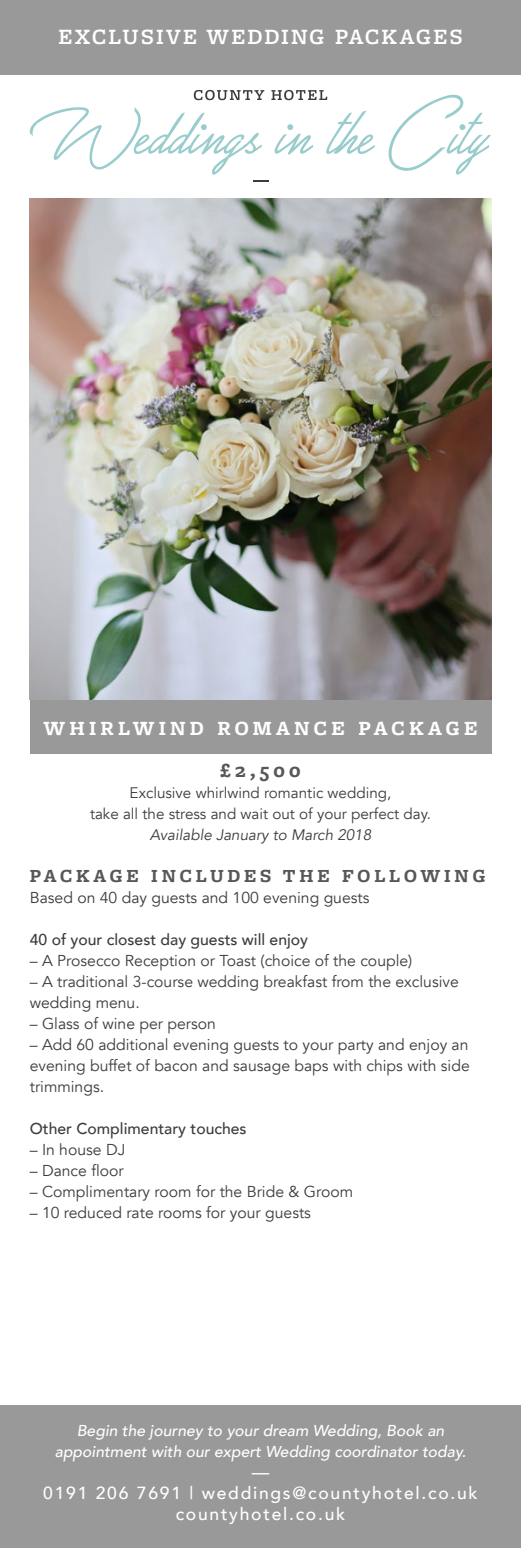
<style>
.page{position:relative;width:521px;height:1548px;background:#fff}
.page>*{position:absolute;margin:0;border:0;box-sizing:border-box;transform-origin:0 0}
.t1{font:600 22.75px "Freight Macro Pro";letter-spacing:.1em;color:#fff}
.t2{font:700 21px "Freight Macro Pro";letter-spacing:.2em;color:#fff}
.t3{font:700 21px "Freight Macro Pro";color:#575756}
.t4{font:700 19.25px "Freight Macro Pro";letter-spacing:.2em;color:#575756}
.t5{font:500 17.5px/21px "Avenir";letter-spacing:.1em;color:#fff;text-align:center}
.t6{font:15.75px/21px "Avenir";color:#3c3c3b}
.t7{font:italic 500 15.75px/21px "Avenir";color:#fff;text-align:center}
.t8{font:500 15.75px "Avenir";color:#3c3c3b}
.t9{font:15.22px/21px "Avenir";color:#3c3c3b;text-align:center}
.t10{font:italic 15.22px "Avenir";color:#3c3c3b}
</style>
<div class="page">
<div style="left:0;top:0;width:521px;height:74px;background:#9a999a"></div>
<div style="left:30px;top:637px;width:461px;height:117px;background:#9a999a"></div>
<div style="left:0;top:1406px;width:521px;height:142px;background:#9a999a"></div>
<svg style="left:194px;top:90px;width:133px;height:10px"></svg>
<svg style="left:30px;top:107px;width:238px;height:74px"></svg>
<svg style="left:274px;top:124px;width:39px;height:31px"></svg>
<svg style="left:326px;top:111px;width:49px;height:43px"></svg>
<svg style="left:388px;top:95px;width:103px;height:80px"></svg>
<img style="left:30px;top:198px;width:461px;height:501px">
<h1 class="t1" style="left:58px;top:21px;width:405px">EXCLUSIVE WEDDING PACKAGES</h1>
<h2 class="t2" style="left:44px;top:714px;width:435px">WHIRLWIND ROMANCE PACKAGE</h2>
<h2 class="t3" style="left:220px;top:756px;width:82px">£2,500</h2>
<p class="t9" style="left:90px;top:783px;width:342px">Exclusive whirlwind romantic wedding,<br>take all the stress and wait out of your perfect day.</p>
<p class="t10" style="left:150px;top:826px;width:223px">Available January to March 2018</p>
<p class="t4" style="left:30px;top:862px;width:457px">PACKAGE INCLUDES THE FOLLOWING</p>
<p class="t6" style="left:30px;top:887px;width:341px">Based on 40 day guests and 100 evening guests</p>
<p class="t8" style="left:30px;top:926px;width:280px">40 of your closest day guests will enjoy</p>
<p class="t6" style="left:30px;top:950px;width:384px">– A Prosecco Reception or Toast (choice of the couple)</p>
<p class="t6" style="left:30px;top:971px;width:431px">– A traditional 3-course wedding breakfast from the exclusive wedding menu.</p>
<p class="t6" style="left:30px;top:1013px;width:188px">– Glass of wine per person</p>
<p class="t6" style="left:30px;top:1034px;width:441px;text-align:justify">– Add 60 additional evening guests to your party and enjoy an evening buffet of bacon and sausage baps with chips with side trimmings.</p>
<p class="t8" style="left:30px;top:1115px;width:218px">Other Complimentary touches</p>
<p class="t6" style="left:30px;top:1139px;width:97px">– In house DJ</p>
<p class="t6" style="left:30px;top:1160px;width:95px">– Dance floor</p>
<p class="t6" style="left:30px;top:1181px;width:325px">– Complimentary room for the Bride &amp; Groom</p>
<p class="t6" style="left:30px;top:1202px;width:283px">– 10 reduced rate rooms for your guests</p>
<p class="t7" style="left:55px;top:1420px;width:413px">Begin the journey to your dream Wedding, Book an appointment with our expert Wedding coordinator today.</p>
<p class="t5" style="left:43px;top:1460px;width:436px">—<br>0191 206 7691 | weddings@countyhotel.co.uk countyhotel.co.uk</p>
</div>
